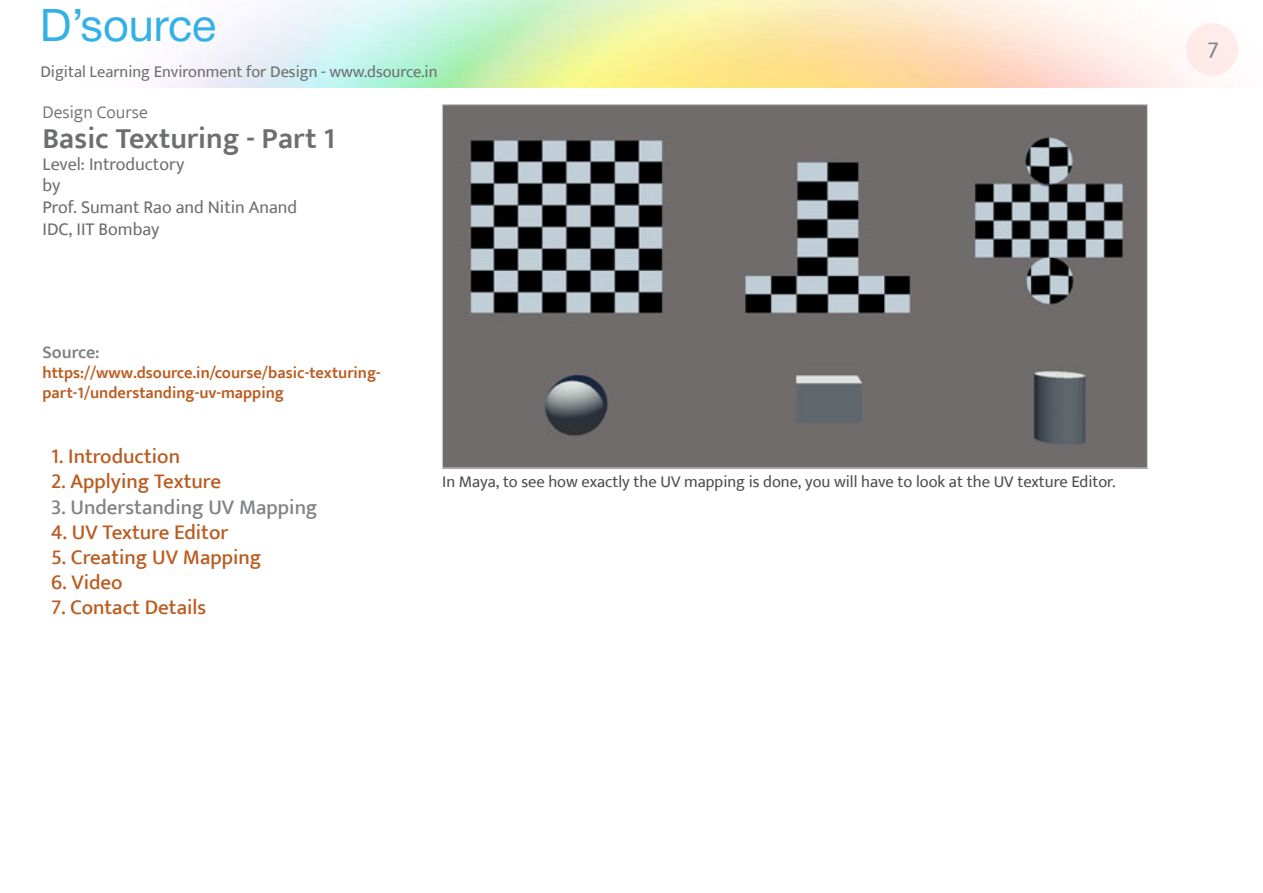
<style>
.page{position:relative;width:1263px;height:893px;background:#fff}
.page>*{position:absolute;margin:0;border:0;box-sizing:border-box;transform-origin:0 0}
.t1{font:45px "Helvetica Neue";color:#33b0e5}
.t2{font:600 30px "Ek Mukta";color:#6d6e71}
.t3{font:24px "Ek Mukta";color:#808285}
.t4{font:500 21px "Ek Mukta";color:#ba5c20}
.t5{font:500 21px "Ek Mukta";color:#808285}
.t6{font:18px/21.6px "Ek Mukta";color:#6d6e71}
.t7{font:300 18px "Ek Mukta";color:#6d6e71}
.t8{font:600 18px "Ek Mukta";color:#808285}
.t9{font:16.5px "Ek Mukta";color:#4d4d4f}
.t10{font:600 16.5px/19.8px "Ek Mukta";color:#ba5c20}
.t11{font:16.5px "Ek Mukta";color:#6d6e71}
</style>
<div class="page">
<div style="left:1186px;top:23px;width:52px;height:52px;background:#feeaea;border-radius:50%"></div>
<img style="left:444px;top:107px;width:701px;height:359px">
<h1 class="t1" style="left:40px;top:-7px;width:178px">D’source</h1>
<p class="t11" style="left:40px;top:62px;width:399px">Digital Learning Environment for Design - www.dsource.in</p>
<p class="t7" style="left:43px;top:101px;width:107px">Design Course</p>
<h2 class="t2" style="left:43px;top:120px;width:294px">Basic Texturing - Part 1</h2>
<p class="t6" style="left:43px;top:153px;width:256px">Level: Introductory<br>by<br>Prof. Sumant Rao and Nitin Anand<br>IDC, IIT Bombay</p>
<p class="t8" style="left:43px;top:342px;width:59px">Source:</p>
<p class="t10" style="left:43px;top:363px;width:340px">https://www.dsource.in/course/basic-texturing&shy;part-1/understanding-uv-mapping</p>
<p class="t4" style="left:51px;top:444px;width:131px">1. Introduction</p>
<p class="t4" style="left:51px;top:469px;width:171px">2. Applying Texture</p>
<p class="t5" style="left:51px;top:494px;width:268px">3. Understanding UV Mapping</p>
<p class="t4" style="left:51px;top:519px;width:179px">4. UV Texture Editor</p>
<p class="t4" style="left:51px;top:544px;width:212px">5. Creating UV Mapping</p>
<p class="t4" style="left:51px;top:570px;width:73px">6. Video</p>
<p class="t4" style="left:51px;top:595px;width:157px">7. Contact Details</p>
<p class="t9" style="left:442px;top:471px;width:675px">In Maya, to see how exactly the UV mapping is done, you will have to look at the UV texture Editor.</p>
<p class="t3" style="left:1207px;top:35px;width:13px">7</p>
</div>
